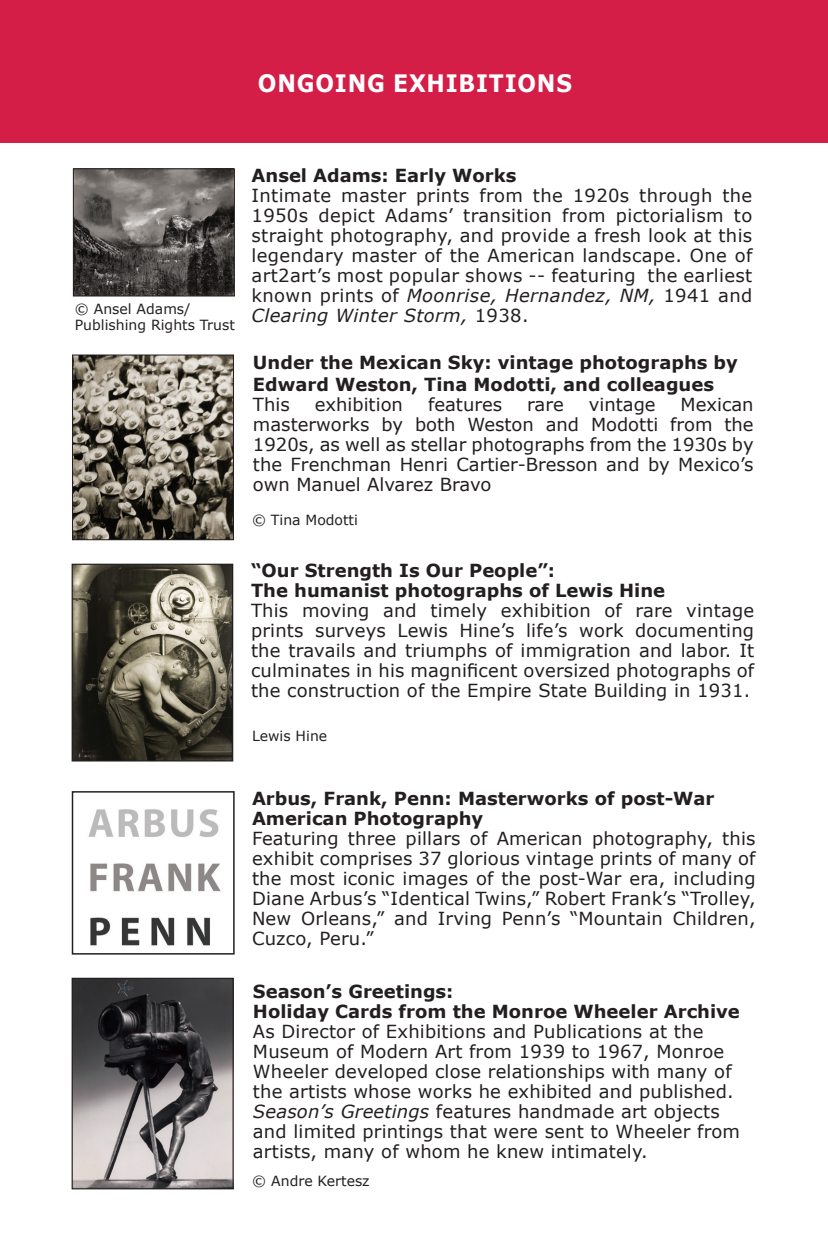
<style>
.page{position:relative;width:828px;height:1260px;background:#fff}
.page>*{position:absolute;margin:0;border:0;box-sizing:border-box;transform-origin:0 0}
.t1{font:700 24px "Verdana";letter-spacing:.035em;color:#fff;scale:.92 1}
.t2{font:18px/20px "Verdana";letter-spacing:.01em;color:#231f20;text-align:justify}
.t3{font:700 18px/20px "Verdana";color:#231f20}
.t4{font:14px/16.8px "Verdana";color:#231f20}
.s1{font-style:italic}
</style>
<div class="page">
<div style="left:0;top:0;width:828px;height:143px;background:#d41e47"></div>
<img style="left:74px;top:566px;width:157px;height:194px">
<div style="left:72px;top:564px;width:161px;height:198px;border:1px solid #231f20"></div>
<img style="left:88px;top:809px;width:133px;height:137px">
<div style="left:72px;top:791px;width:163px;height:164px;border:2px solid #231f20"></div>
<img style="left:74px;top:980px;width:158px;height:207px">
<div style="left:72px;top:978px;width:162px;height:211px;border:1px solid #231f20"></div>
<img style="left:74px;top:357px;width:158px;height:181px">
<div style="left:72px;top:355px;width:162px;height:185px;border:1px solid #231f20"></div>
<img style="left:75px;top:170px;width:158px;height:125px">
<div style="left:73px;top:168px;width:162px;height:129px;border:1px solid #231f20"></div>
<h1 class="t1" style="left:258px;top:66px;width:343px">ONGOING EXHIBITIONS</h1>
<p class="t4" style="left:75px;top:300px;width:162px">© Ansel Adams/<br>Publishing Rights Trust</p>
<p class="t3" style="left:252px;top:165px;width:267px">Ansel Adams: Early Works</p>
<p class="t2" style="left:252px;top:185px;width:502px">Intimate master prints from the 1920s through the 1950s depict Adams’ transition from pictorialism to straight photography, and provide a fresh look at this legendary master of the American landscape. One of art2art’s most popular shows -- featuring the earliest known prints of <span class="s1">Moonrise, Hernandez, NM,</span> 1941 and <span class="s1">Clearing Winter Storm,</span> 1938.</p>
<p class="t3" style="left:253px;top:351px;width:486px;line-height:21.6px">Under the Mexican Sky: vintage photographs by<br>Edward Weston, Tina Modotti, and colleagues</p>
<p class="t2" style="left:253px;top:394px;width:38px">This</p>
<p class="t2" style="left:315px;top:394px;width:90px">exhibition</p>
<p class="t2" style="left:428px;top:394px;width:76px">features</p>
<p class="t2" style="left:527px;top:394px;width:38px">rare</p>
<p class="t2" style="left:589px;top:394px;width:68px">vintage</p>
<p class="t2" style="left:253px;top:394px;width:502px;text-indent:428px">Mexican masterworks by both Weston and Modotti from the 1920s, as well as stellar photographs from the 1930s by the Frenchman Henri Cartier-Bresson and by Mexico’s own Manuel Alvarez Bravo</p>
<p class="t4" style="left:252px;top:512px;width:107px">© Tina Modotti</p>
<p class="t3" style="left:251px;top:560px;width:416px">“Our Strength Is Our People”:<br>The humanist photographs of Lewis Hine</p>
<p class="t2" style="left:251px;top:600px;width:505px">This moving and timely exhibition of rare vintage prints surveys Lewis Hine’s life’s work documenting the travails and triumphs of immigration and labor. It culminates in his magnificent oversized photographs of the construction of the Empire State Building in 1931.</p>
<p class="t4" style="left:252px;top:727px;width:77px">Lewis Hine</p>
<p class="t3" style="left:252px;top:788px;width:464px">Arbus, Frank, Penn: Masterworks of post-War<br>American Photography</p>
<p class="t2" style="left:252px;top:828px;width:505px">Featuring three pillars of American photography, this exhibit comprises 37 glorious vintage prints of many of the most iconic images of the post-War era, including Diane Arbus’s “Identical Twins,” Robert Frank’s “Trolley, New Orleans,” and Irving Penn’s “Mountain Children, Cuzco, Peru.”</p>
<p class="t3" style="left:253px;top:981px;width:488px">Season’s Greetings:<br>Holiday Cards from the Monroe Wheeler Archive</p>
<p class="t2" style="left:253px;top:1022px;width:489px;text-align:left">As Director of Exhibitions and Publications at the Museum of Modern Art from 1939 to 1967, Monroe Wheeler developed close relationships with many of the artists whose works he exhibited and published.<br><span class="s1">Season’s Greetings</span> features handmade art objects and limited printings that were sent to Wheeler from artists, many of whom he knew intimately.</p>
<p class="t4" style="left:252px;top:1172px;width:119px">© Andre Kertesz</p>
</div>
